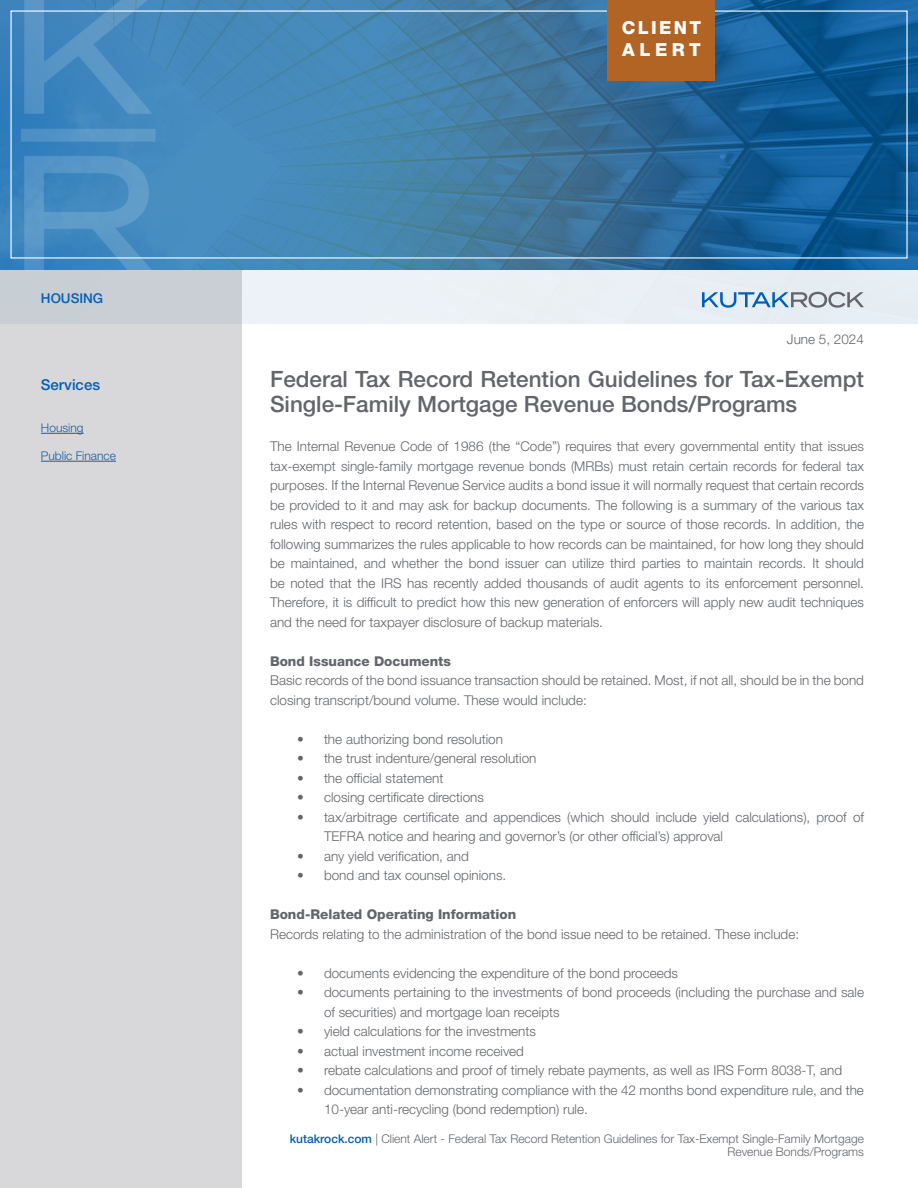
<style>
.page{position:relative;width:918px;height:1188px;background:#fff}
.page>*{position:absolute;margin:0;border:0;box-sizing:border-box;transform-origin:0 0}
.t1{font:500 22.5px/25.2px "Helvetica Neue LT Std";color:#63656a}
.t2{font:800 18px "Helvetica Neue LT Std";letter-spacing:.13em;color:#fff}
.t3{font:500 15px "Helvetica Neue LT Std";color:#005fb9}
.t4{font:300 13.5px/19.5px "Helvetica Neue LT Std";color:#63656a}
.t5{font:800 13.5px "Helvetica Neue LT Std";color:#63656a}
.t6{font:500 13.5px "Helvetica Neue LT Std";color:#005fb9}
.t7{font:300 12px/13.5px "Helvetica Neue LT Std";color:#63656a;text-align:right}
.t8{font:300 12px "Helvetica Neue LT Std";color:#175d9e}
.s1{font-weight:500;color:#005fb9}
</style>
<div class="page">
<svg style="left:0;top:0;width:918px;height:270px;background:#3576a5"></svg>
<div style="left:0;top:270px;width:918px;height:54px;background:#ebf0f5"></div>
<div style="left:0;top:270px;width:241px;height:918px;background:#d8d8da"></div>
<svg style="left:702px;top:292px;width:162px;height:16px"></svg>
<hr style="left:41px;top:433px;width:43px;height:1px;background:#175d9e">
<hr style="left:41px;top:461px;width:75px;height:1px;background:#175d9e">
<img style="left:16px;top:0;width:146px;height:271px">
<div style="left:608px;top:0;width:108px;height:81px;background:#b26425"></div>
<p class="t6" style="left:41px;top:290px;width:64px">HOUSING</p>
<p class="t3" style="left:41px;top:376px;width:61px">Services</p>
<p class="t8" style="left:41px;top:420px;width:44px">Housing</p>
<p class="t8" style="left:41px;top:448px;width:77px">Public Finance</p>
<p class="t2" style="left:622px;top:17px;width:81px">CLIENT</p>
<p class="t2" style="left:622px;top:39px;width:80px">ALERT</p>
<p class="t4" style="left:787px;top:329px;width:79px">June 5, 2024</p>
<p class="t1" style="left:270px;top:366px;width:596px">Federal Tax Record Retention Guidelines for Tax-Exempt<br>Single-Family Mortgage Revenue Bonds/Programs</p>
<p class="t4" style="left:270px;top:437px;width:596px;text-align:justify">The Internal Revenue Code of 1986 (the “Code”) requires that every governmental entity that issues tax-exempt single-family mortgage revenue bonds (MRBs) must retain certain records for federal tax purposes. If the Internal Revenue Service audits a bond issue it will normally request that certain records be provided to it and may ask for backup documents. The following is a summary of the various tax rules with respect to record retention, based on the type or source of those records. In addition, the following summarizes the rules applicable to how records can be maintained, for how long they should be maintained, and whether the bond issuer can utilize third parties to maintain records. It should be noted that the IRS has recently added thousands of audit agents to its enforcement personnel.<br>Therefore, it is difficult to predict how this new generation of enforcers will apply new audit techniques and the need for taxpayer disclosure of backup materials.</p>
<p class="t5" style="left:270px;top:653px;width:183px">Bond Issuance Documents</p>
<p class="t4" style="left:270px;top:671px;width:596px">Basic records of the bond issuance transaction should be retained. Most, if not all, should be in the bond closing transcript/bound volume. These would include:</p>
<p class="t4" style="left:297px;top:729px;width:208px">• the authorizing bond resolution</p>
<p class="t4" style="left:297px;top:749px;width:241px">• the trust indenture/general resolution</p>
<p class="t4" style="left:297px;top:768px;width:148px">• the official statement</p>
<p class="t4" style="left:297px;top:788px;width:189px">• closing certificate directions</p>
<p class="t4" style="left:324px;top:807px;width:542px;text-indent:-27px">• tax/arbitrage certificate and appendices (which should include yield calculations), proof of<br>TEFRA notice and hearing and governor’s (or other official’s) approval</p>
<p class="t4" style="left:297px;top:846px;width:173px">• any yield verification, and</p>
<p class="t4" style="left:297px;top:866px;width:211px">• bond and tax counsel opinions.</p>
<p class="t5" style="left:270px;top:907px;width:248px">Bond-Related Operating Information</p>
<p class="t4" style="left:270px;top:924px;width:531px">Records relating to the administration of the bond issue need to be retained. These include:</p>
<p class="t4" style="left:297px;top:963px;width:383px">• documents evidencing the expenditure of the bond proceeds</p>
<p class="t4" style="left:324px;top:983px;width:542px;text-indent:-27px">• documents pertaining to the investments of bond proceeds (including the purchase and sale of securities) and mortgage loan receipts</p>
<p class="t4" style="left:297px;top:1022px;width:241px">• yield calculations for the investments</p>
<p class="t4" style="left:297px;top:1041px;width:229px">• actual investment income received</p>
<p class="t4" style="left:297px;top:1061px;width:547px">• rebate calculations and proof of timely rebate payments, as well as IRS Form 8038-T, and</p>
<p class="t4" style="left:324px;top:1080px;width:541px;text-indent:-27px">• documentation demonstrating compliance with the 42 months bond expenditure rule, and the<br>10-year anti-recycling (bond redemption) rule.</p>
<p class="t7" style="left:290px;top:1131px;width:576px"><span class="s1">kutakrock.com</span> | Client Alert - Federal Tax Record Retention Guidelines for Tax-Exempt Single-Family Mortgage<br>Revenue Bonds/Programs</p>
</div>
